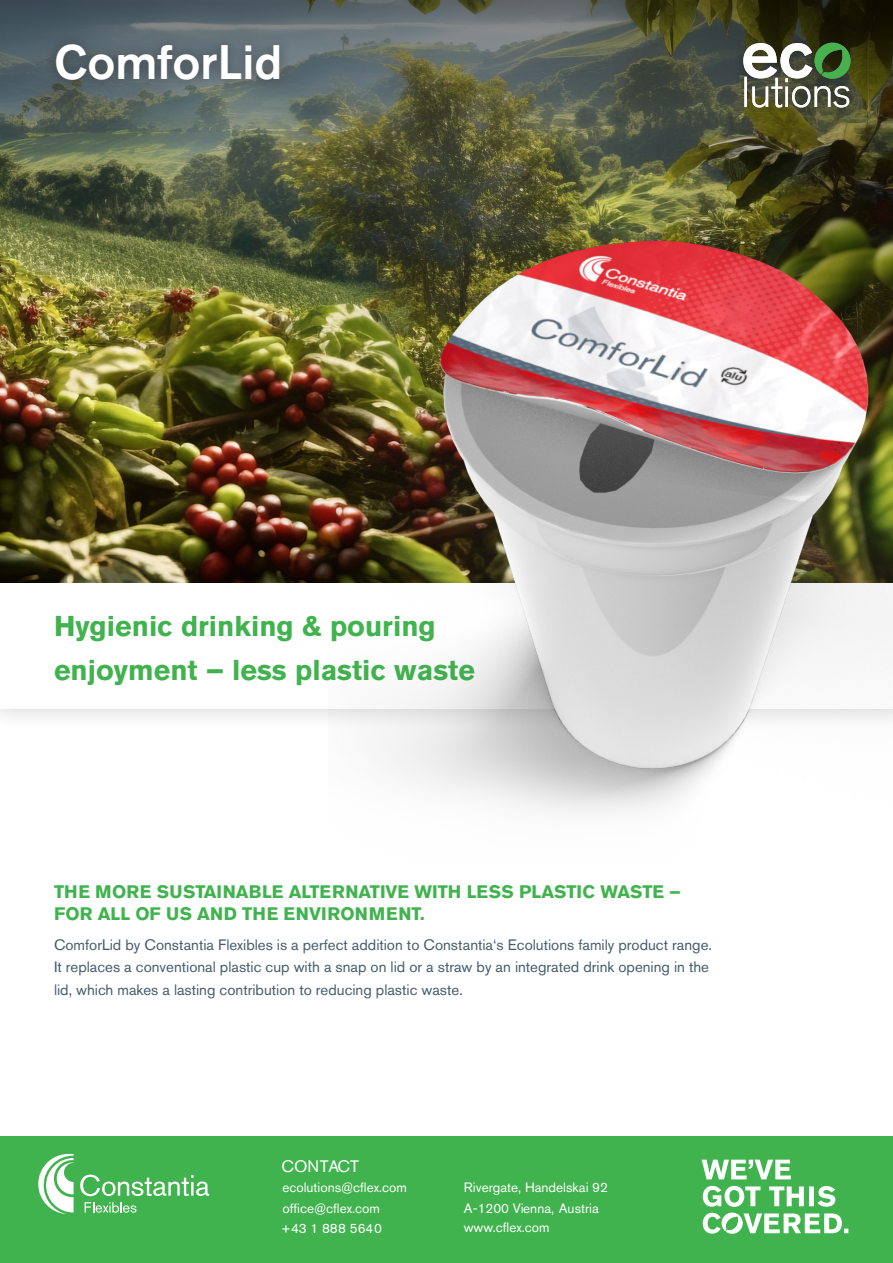
<style>
.page{position:relative;width:893px;height:1263px;background:#fff}
.page>*{position:absolute;margin:0;border:0;box-sizing:border-box;transform-origin:0 0}
.t1{font:500 48px "Akzidenz Grotesk BQ";color:#fff}
.t2{font:700 28.5px/43.5px "Akzidenz Grotesk BQ";color:#40b34e}
.t3{font:700 18px/22.2px "Akzidenz Grotesk BQ";color:#40b34e}
.t4{font:16.5px "Akzidenz Grotesk BQ";color:#fff}
.t5{font:15px/22.5px "Akzidenz Grotesk BQ";color:#445c6c}
.t6{font:13.5px/20.5px "Akzidenz Grotesk BQ";color:#fff}
</style>
<div class="page">
<div style="left:0;top:566px;width:893px;height:165px;background:#231f20;opacity:.15"></div>
<div style="left:0;top:582px;width:893px;height:127px;background:#fff"></div>
<div style="left:0;top:1136px;width:893px;height:127px;background:#40b34e"></div>
<svg style="left:38px;top:1154px;width:36px;height:60px"></svg>
<svg style="left:85px;top:1202px;width:51px;height:11px"></svg>
<svg style="left:80px;top:1175px;width:129px;height:21px"></svg>
<svg style="left:702px;top:1160px;width:89px;height:19px"></svg>
<svg style="left:703px;top:1186px;width:145px;height:48px"></svg>
<img style="left:0;top:266px;width:329px;height:317px">
<svg style="left:0;top:0;width:893px;height:266px;background:#575f4e"></svg>
<div style="left:44px;top:32px;width:248px;height:60px;background:#231f20;opacity:.5"></div>
<div style="left:734px;top:33px;width:126px;height:84px;background:#231f20;opacity:.3"></div>
<svg style="left:743px;top:43px;width:107px;height:64px"></svg>
<img style="left:329px;top:115px;width:564px;height:698px">
<h1 class="t1" style="left:55px;top:33px;width:229px">ComforLid</h1>
<h2 class="t2" style="left:54px;top:604px;width:422px">Hygienic drinking &amp; pouring enjoyment – less plastic waste</h2>
<p class="t3" style="left:54px;top:881px;width:628px">THE MORE SUSTAINABLE ALTERNATIVE WITH LESS PLASTIC WASTE –<br>FOR ALL OF US AND THE ENVIRONMENT.</p>
<p class="t5" style="left:54px;top:933px;width:659px">ComforLid by Constantia Flexibles is a perfect addition to Constantia‘s Ecolutions family product range.<br>It replaces a conventional plastic cup with a snap on lid or a straw by an integrated drink opening in the lid, which makes a lasting contribution to reducing plastic waste.</p>
<p class="t4" style="left:281px;top:1156px;width:79px">CONTACT</p>
<p class="t6" style="left:282px;top:1176px;width:126px;line-height:21px">ecolutions@cflex.com office@cflex.com</p>
<p class="t6" style="left:464px;top:1177px;width:145px">Rivergate, Handelskai 92<br>A-1200 Vienna, Austria</p>
<p class="t6" style="left:281px;top:1218px;width:102px">+43 1 888 5640</p>
<p class="t6" style="left:464px;top:1217px;width:87px">www.cfl ex.com</p>
</div>
